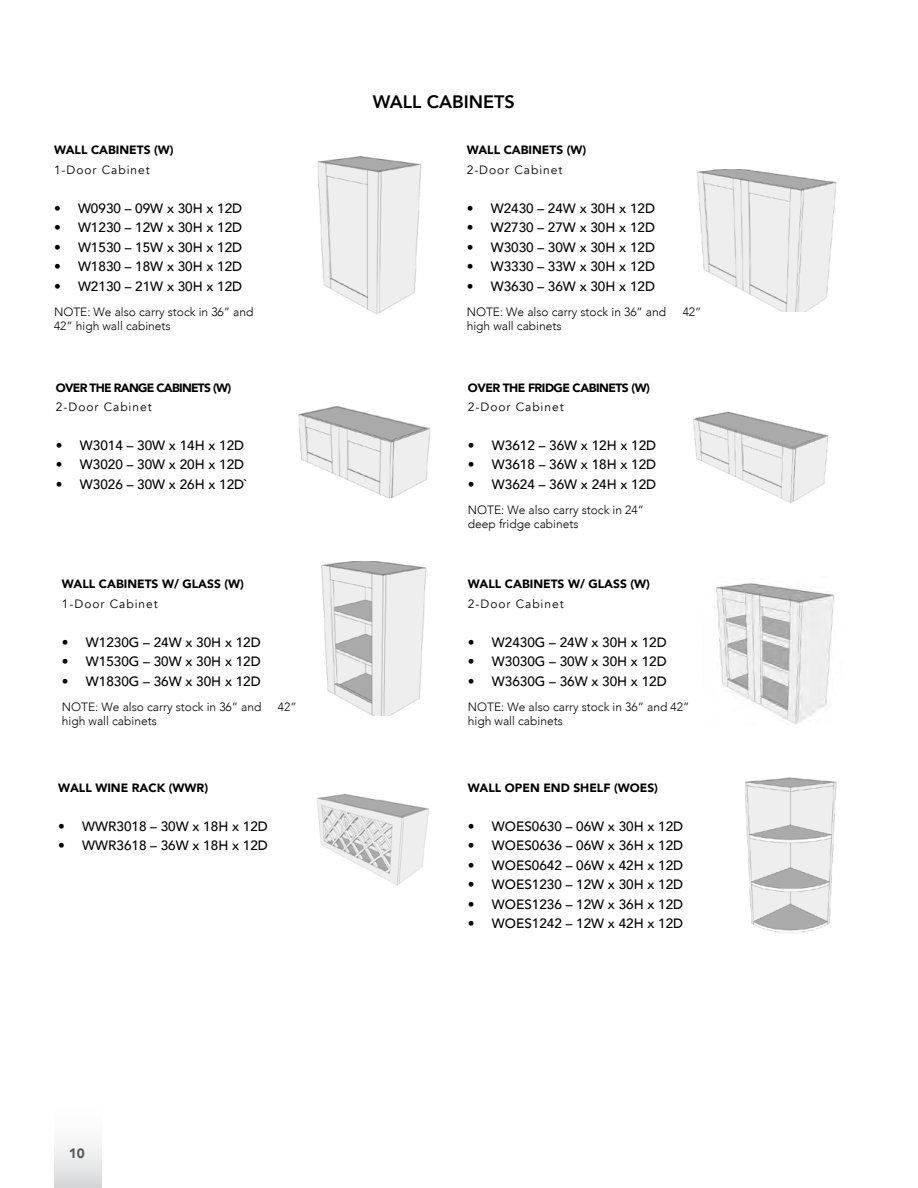
<style>
.page{position:relative;width:918px;height:1188px;background:#fff}
.page>*{position:absolute;margin:0;border:0;box-sizing:border-box;transform-origin:0 0}
.t1{font:800 18px "Avenir";color:#000}
.t2{font:500 13.5px "Avenir";color:#000}
.t3{font:900 13.5px "Avenir";color:#58595b}
.t4{font:300 12px/14.4px "Avenir";color:#000}
.t5{font:900 12px "Avenir";color:#000}
.t6{font:12px "Avenir";letter-spacing:.08em;color:#000}
.t7{font:900 12px "Avenir";letter-spacing:-.04em;color:#000}
.t8{font:900 12px "Avenir";letter-spacing:-.06em;color:#000}
</style>
<div class="page">
<div style="left:54px;top:1095px;width:48px;height:93px;background:linear-gradient(to bottom,#fff,#dcddde)"></div>
<img style="left:693px;top:411px;width:136px;height:92px">
<img style="left:298px;top:406px;width:132px;height:93px">
<img style="left:697px;top:170px;width:140px;height:142px">
<img style="left:317px;top:156px;width:105px;height:158px">
<img style="left:321px;top:561px;width:106px;height:155px">
<img style="left:716px;top:583px;width:119px;height:142px">
<img style="left:316px;top:793px;width:113px;height:93px">
<img style="left:745px;top:777px;width:92px;height:156px">
<p class="t5" style="left:54px;top:140px;width:121px">WALL CABINETS (W)</p>
<p class="t6" style="left:54px;top:163px;width:97px">1-Door Cabinet</p>
<p class="t2" style="left:54px;top:196px;width:190px">• W0930 – 09W x 30H x 12D</p>
<p class="t2" style="left:54px;top:216px;width:190px">• W1230 – 12W x 30H x 12D</p>
<p class="t2" style="left:54px;top:235px;width:190px">• W1530 – 15W x 30H x 12D</p>
<p class="t2" style="left:54px;top:255px;width:190px">• W1830 – 18W x 30H x 12D</p>
<p class="t2" style="left:54px;top:274px;width:190px">• W2130 – 21W x 30H x 12D</p>
<p class="t4" style="left:54px;top:304px;width:201px">NOTE: We also carry stock in 36” and<br>42” high wall cabinets</p>
<p class="t8" style="left:56px;top:377px;width:177px">OVER THE RANGE CABINETS (W)</p>
<p class="t6" style="left:56px;top:400px;width:97px">2-Door Cabinet</p>
<p class="t2" style="left:56px;top:434px;width:190px">• W3014 – 30W x 14H x 12D</p>
<p class="t2" style="left:56px;top:453px;width:190px">• W3020 – 30W x 20H x 12D</p>
<p class="t2" style="left:56px;top:473px;width:193px">• W3026 – 30W x 26H x 12D`</p>
<p class="t5" style="left:62px;top:574px;width:184px">WALL CABINETS W/ GLASS (W)</p>
<p class="t6" style="left:62px;top:596px;width:97px">1-Door Cabinet</p>
<p class="t2" style="left:62px;top:630px;width:200px">• W1230G – 24W x 30H x 12D</p>
<p class="t2" style="left:62px;top:650px;width:200px">• W1530G – 30W x 30H x 12D</p>
<p class="t2" style="left:62px;top:669px;width:200px">• W1830G – 36W x 30H x 12D</p>
<p class="t4" style="left:62px;top:699px;width:201px">NOTE: We also carry stock in 36” and</p>
<p class="t4" style="left:278px;top:699px;width:20px">42”</p>
<p class="t4" style="left:62px;top:714px;width:96px">high wall cabinets</p>
<p class="t5" style="left:58px;top:777px;width:151px">WALL WINE RACK (WWR)</p>
<p class="t2" style="left:58px;top:814px;width:211px">• WWR3018 – 30W x 18H x 12D</p>
<p class="t2" style="left:58px;top:834px;width:211px">• WWR3618 – 36W x 18H x 12D</p>
<h1 class="t1" style="left:373px;top:88px;width:144px">WALL CABINETS</h1>
<p class="t5" style="left:467px;top:140px;width:121px">WALL CABINETS (W)</p>
<p class="t6" style="left:467px;top:163px;width:97px">2-Door Cabinet</p>
<p class="t2" style="left:467px;top:196px;width:190px">• W2430 – 24W x 30H x 12D</p>
<p class="t2" style="left:467px;top:216px;width:190px">• W2730 – 27W x 30H x 12D</p>
<p class="t2" style="left:467px;top:235px;width:190px">• W3030 – 30W x 30H x 12D</p>
<p class="t2" style="left:467px;top:255px;width:190px">• W3330 – 33W x 30H x 12D</p>
<p class="t2" style="left:467px;top:274px;width:190px">• W3630 – 36W x 30H x 12D</p>
<p class="t4" style="left:467px;top:304px;width:201px">NOTE: We also carry stock in 36” and</p>
<p class="t4" style="left:683px;top:304px;width:20px">42”</p>
<p class="t4" style="left:467px;top:319px;width:96px">high wall cabinets</p>
<p class="t7" style="left:468px;top:377px;width:184px">OVER THE FRIDGE CABINETS (W)</p>
<p class="t6" style="left:468px;top:400px;width:97px">2-Door Cabinet</p>
<p class="t2" style="left:468px;top:434px;width:190px">• W3612 – 36W x 12H x 12D</p>
<p class="t2" style="left:468px;top:453px;width:190px">• W3618 – 36W x 18H x 12D</p>
<p class="t2" style="left:468px;top:473px;width:190px">• W3624 – 36W x 24H x 12D</p>
<p class="t4" style="left:468px;top:503px;width:178px">NOTE: We also carry stock in 24” deep fridge cabinets</p>
<p class="t5" style="left:468px;top:574px;width:184px">WALL CABINETS W/ GLASS (W)</p>
<p class="t6" style="left:468px;top:596px;width:97px">2-Door Cabinet</p>
<p class="t2" style="left:468px;top:630px;width:200px">• W2430G – 24W x 30H x 12D</p>
<p class="t2" style="left:468px;top:650px;width:200px">• W3030G – 30W x 30H x 12D</p>
<p class="t2" style="left:468px;top:669px;width:200px">• W3630G – 36W x 30H x 12D</p>
<p class="t4" style="left:468px;top:699px;width:223px">NOTE: We also carry stock in 36” and 42” high wall cabinets</p>
<p class="t5" style="left:468px;top:777px;width:192px">WALL OPEN END SHELF (WOES)</p>
<p class="t2" style="left:468px;top:814px;width:217px">• WOES0630 – 06W x 30H x 12D</p>
<p class="t2" style="left:468px;top:834px;width:217px">• WOES0636 – 06W x 36H x 12D</p>
<p class="t2" style="left:468px;top:853px;width:217px">• WOES0642 – 06W x 42H x 12D</p>
<p class="t2" style="left:468px;top:873px;width:217px">• WOES1230 – 12W x 30H x 12D</p>
<p class="t2" style="left:468px;top:892px;width:217px">• WOES1236 – 12W x 36H x 12D</p>
<p class="t2" style="left:468px;top:912px;width:217px">• WOES1242 – 12W x 42H x 12D</p>
<p class="t3" style="left:69px;top:1142px;width:17px">10</p>
</div>
